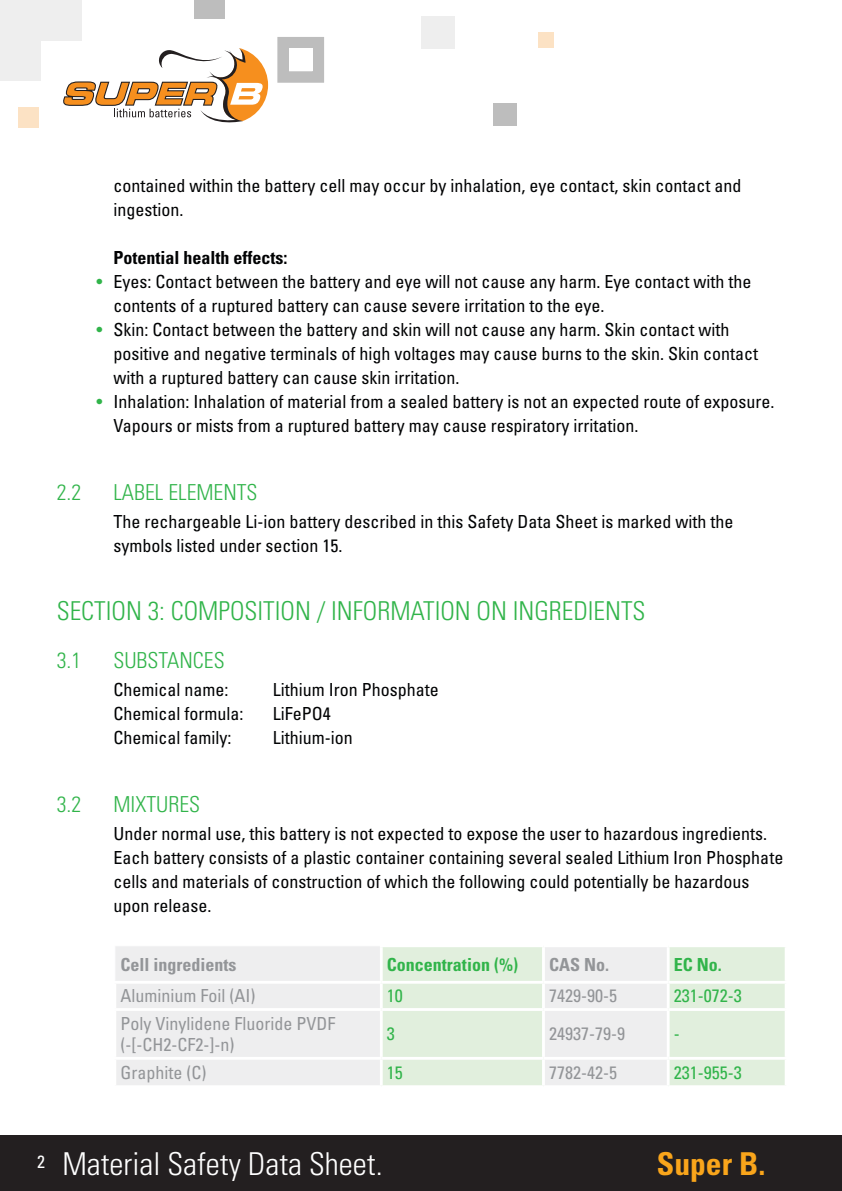
<style>
.page{position:relative;width:842px;height:1191px;background:#fff}
.page>*{position:absolute;margin:0;border:0;box-sizing:border-box;transform-origin:0 0}
.t1{font:300 condensed 31.6px "Univers LT Std";color:#fff}
.t2{font:700 condensed 31.6px "Univers LT Std";color:#f9a51b}
.Heading_2_zonder_num{font:300 condensed 26px "Univers LT Std";color:#31b44a}
.Heading_2_zonder_num-2{font:300 condensed 22px "Univers LT Std";color:#31b44a}
.t3{font:condensed 18px/24px "Univers LT Std";color:#010203}
.tabel_stijl_grijs{font:condensed 18px/21.6px "Univers LT Std";color:#939598}
.t4{font:700 condensed 18px "Univers LT Std";color:#010203}
.tabel_kop_grijs{font:700 condensed 18px "Univers LT Std";color:#939598}
.tabel_stijl_grijs-2{font:condensed 18px "Univers LT Std";color:#31b44a}
.tabel_kop_groen{font:700 condensed 18px "Univers LT Std";color:#31b44a}
.tabel_kop_grijs-2{font:700 condensed 18px "Univers LT Std";color:#31b44a}
.tabel_stijl_groen{font:condensed 18px "Univers LT Std";color:#31b44a}
.s1{color:#31b44a}
</style>
<div class="page">
<div style="left:0;top:1135px;width:842px;height:56px;background:#231f20"></div>
<div style="left:493px;top:103px;width:23px;height:23px;background:#bdbdbd"></div>
<div style="left:538px;top:32px;width:16px;height:16px;background:#fce2c4"></div>
<div style="left:421px;top:17px;width:34px;height:32px;background:#eee"></div>
<svg style="left:277px;top:37px;width:47px;height:46px;background:#bfbfbf"></svg>
<div style="left:289px;top:48px;width:23px;height:23px;background:#fff"></div>
<div style="left:19px;top:107px;width:20px;height:20px;background:#fce2c4"></div>
<div style="left:0;top:40px;width:41px;height:40px;background:#eee"></div>
<div style="left:0;top:0;width:41px;height:40px;background:#eee"></div>
<div style="left:41px;top:0;width:41px;height:40px;background:#eee"></div>
<div style="left:194px;top:0;width:31px;height:18px;background:#bdbdbd"></div>
<svg style="left:63px;top:48px;width:205px;height:74px"></svg>
<div style="left:115px;top:946px;width:265px;height:139px;background:#eeeeef"></div>
<svg style="left:383px;top:947px;width:402px;height:138px;background:#e5eee2"></svg>
<hr style="left:542px;top:947px;width:3px;height:34px;background:#fff">
<hr style="left:667px;top:947px;width:3px;height:34px;background:#fff">
<hr style="left:381px;top:1008px;width:162px;height:3px;background:#fff">
<hr style="left:381px;top:1057px;width:162px;height:2px;background:#fff">
<hr style="left:113px;top:981px;width:268px;height:2px;background:#fff">
<hr style="left:113px;top:983px;width:3px;height:25px;background:#fff">
<hr style="left:113px;top:1008px;width:268px;height:3px;background:#fff">
<hr style="left:113px;top:1011px;width:3px;height:46px;background:#fff">
<hr style="left:113px;top:1057px;width:268px;height:2px;background:#fff">
<hr style="left:113px;top:1059px;width:3px;height:26px;background:#fff">
<hr style="left:381px;top:981px;width:162px;height:2px;background:#fff">
<hr style="left:543px;top:981px;width:125px;height:2px;background:#fff">
<hr style="left:542px;top:983px;width:3px;height:25px;background:#fff">
<hr style="left:668px;top:981px;width:119px;height:2px;background:#fff">
<hr style="left:667px;top:983px;width:3px;height:25px;background:#fff">
<hr style="left:542px;top:1011px;width:3px;height:46px;background:#fff">
<hr style="left:667px;top:1011px;width:3px;height:46px;background:#fff">
<hr style="left:543px;top:1008px;width:125px;height:3px;background:#fff">
<hr style="left:668px;top:1008px;width:119px;height:3px;background:#fff">
<hr style="left:543px;top:1057px;width:125px;height:2px;background:#fff">
<hr style="left:542px;top:1059px;width:3px;height:26px;background:#fff">
<hr style="left:668px;top:1057px;width:119px;height:2px;background:#fff">
<hr style="left:667px;top:1059px;width:3px;height:26px;background:#fff">
<p class="t3" style="left:113px;top:173px;width:629px">contained within the battery cell may occur by inhalation, eye contact, skin contact and ingestion.</p>
<p class="t4" style="left:113px;top:247px;width:176px">Potential health effects:</p>
<p class="t3" style="left:113px;top:269px;width:639px;text-indent:-17px"><span class="s1">•</span> Eyes: Contact between the battery and eye will not cause any harm. Eye contact with the contents of a ruptured battery can cause severe irritation to the eye.</p>
<p class="t3" style="left:113px;top:317px;width:646px;text-indent:-17px"><span class="s1">•</span> Skin: Contact between the battery and skin will not cause any harm. Skin contact with positive and negative terminals of high voltages may cause burns to the skin. Skin contact with a ruptured battery can cause skin irritation.</p>
<p class="t3" style="left:113px;top:389px;width:662px;text-indent:-17px"><span class="s1">•</span> Inhalation: Inhalation of material from a sealed battery is not an expected route of exposure.<br>Vapours or mists from a ruptured battery may cause respiratory irritation.</p>
<p class="Heading_2_zonder_num-2" style="left:57px;top:479px;width:26px">2.2</p>
<p class="Heading_2_zonder_num-2" style="left:113px;top:479px;width:146px">LABEL ELEMENTS</p>
<p class="t3" style="left:113px;top:509px;width:621px">The rechargeable Li-ion battery described in this Safety Data Sheet is marked with the symbols listed under section 15.</p>
<p class="Heading_2_zonder_num" style="left:57px;top:595px;width:590px">SECTION 3: COMPOSITION / INFORMATION ON INGREDIENTS</p>
<p class="Heading_2_zonder_num-2" style="left:57px;top:647px;width:26px">3.1</p>
<p class="Heading_2_zonder_num-2" style="left:113px;top:647px;width:113px">SUBSTANCES</p>
<p class="t3" style="left:113px;top:677px;width:116px">Chemical name:</p>
<p class="t3" style="left:273px;top:677px;width:167px">Lithium Iron Phosphate</p>
<p class="t3" style="left:113px;top:701px;width:131px">Chemical formula:</p>
<p class="t3" style="left:273px;top:701px;width:59px">LiFePO4</p>
<p class="t3" style="left:113px;top:725px;width:119px">Chemical family:</p>
<p class="t3" style="left:273px;top:725px;width:81px">Lithium-ion</p>
<p class="Heading_2_zonder_num-2" style="left:57px;top:791px;width:26px">3.2</p>
<p class="Heading_2_zonder_num-2" style="left:113px;top:791px;width:88px">MIXTURES</p>
<p class="t3" style="left:113px;top:821px;width:655px">Under normal use, this battery is not expected to expose the user to hazardous ingredients.</p>
<p class="t3" style="left:113px;top:845px;width:671px">Each battery consists of a plastic container containing several sealed Lithium Iron Phosphate cells and materials of construction of which the following could potentially be hazardous upon release.</p>
<p class="tabel_kop_grijs" style="left:120px;top:953px;width:118px">Cell ingredients</p>
<p class="tabel_kop_groen" style="left:387px;top:953px;width:133px">Concentration (%)</p>
<p class="tabel_kop_grijs" style="left:549px;top:953px;width:62px">CAS No.</p>
<p class="tabel_kop_grijs-2" style="left:674px;top:953px;width:50px">EC No.</p>
<p class="tabel_stijl_grijs" style="left:120px;top:985px;width:136px">Aluminium Foil (AI)</p>
<p class="tabel_stijl_groen" style="left:387px;top:984px;width:17px">10</p>
<p class="tabel_stijl_grijs" style="left:549px;top:985px;width:69px">7429-90-5</p>
<p class="tabel_stijl_grijs-2" style="left:674px;top:984px;width:69px">231-072-3</p>
<p class="tabel_stijl_grijs" style="left:120px;top:1012px;width:216px">Poly Vinylidene Fluoride PVDF (-[-CH2-CF2-]-n)</p>
<p class="tabel_stijl_groen" style="left:387px;top:1022px;width:9px">3</p>
<p class="tabel_stijl_grijs" style="left:549px;top:1023px;width:77px">24937-79-9</p>
<p class="tabel_stijl_grijs-2" style="left:674px;top:1022px;width:7px">-</p>
<p class="tabel_stijl_grijs" style="left:120px;top:1061px;width:88px">Graphite (C)</p>
<p class="tabel_stijl_groen" style="left:387px;top:1061px;width:17px">15</p>
<p class="tabel_stijl_grijs" style="left:549px;top:1061px;width:69px">7782-42-5</p>
<p class="tabel_stijl_grijs-2" style="left:674px;top:1061px;width:69px">231-955-3</p>
<h1 class="t1" style="left:37px;top:1144px;width:347px"><sup>2</sup> Material Safety Data Sheet.</h1>
<h1 class="t2" style="left:657px;top:1144px;width:110px">Super B.</h1>
</div>
